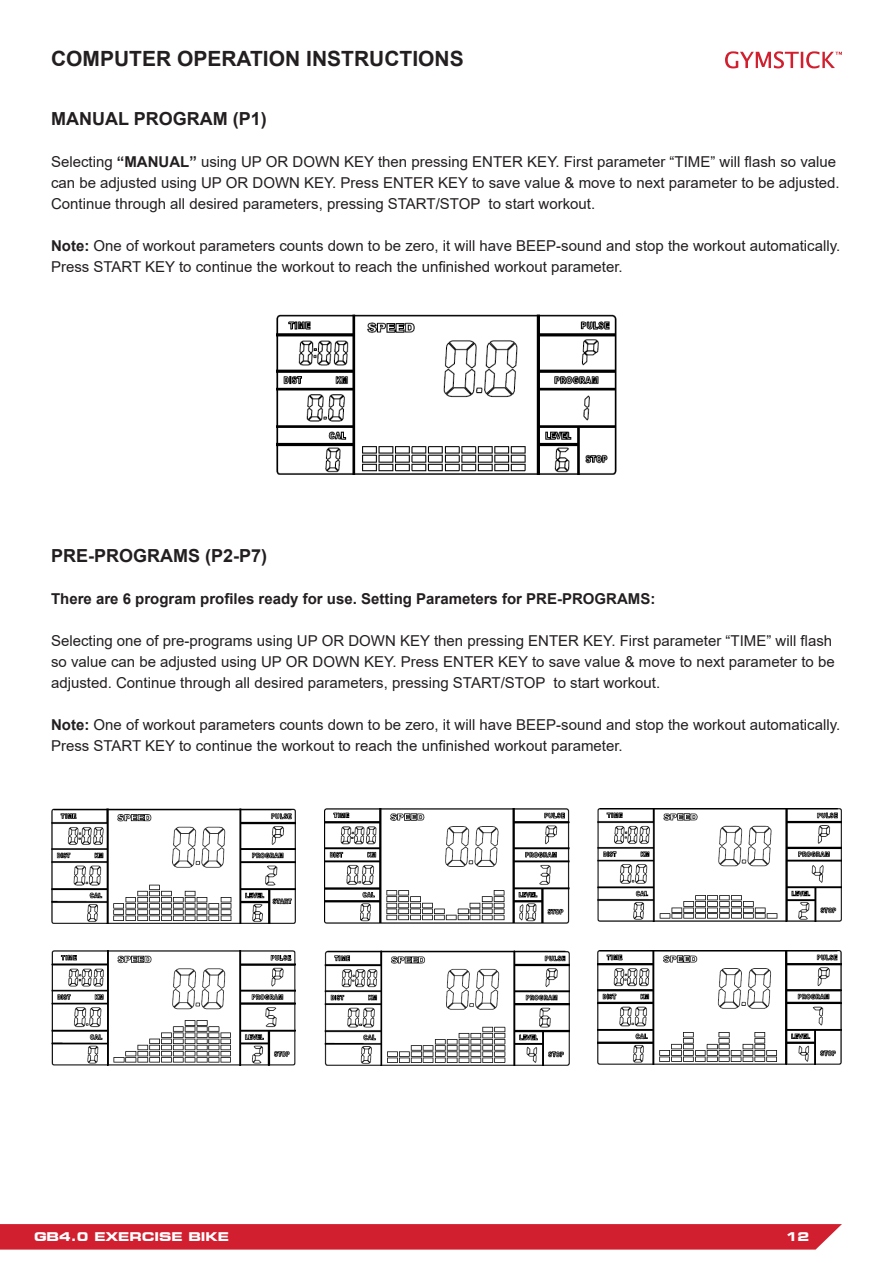
<style>
.page{position:relative;width:893px;height:1263px;background:#fff}
.page>*{position:absolute;margin:0;border:0;box-sizing:border-box;transform-origin:0 0}
.t1{font:700 21px "Arial";color:#231f20}
.页脚{font:700 18px "Arial";color:#231f20}
.页脚-2{font:15px/21px "Arial";color:#231f20}
.页脚-3{font:700 15px "Arial";color:#231f20}
.t2{font:700 expanded 12px "Square 721 BT";color:#fff}
.s1{font-weight:700}
</style>
<div class="page">
<div style="left:0;top:1224px;width:842px;height:25px;background:#d21f2f"></div>
<svg style="left:725px;top:51px;width:117px;height:17px"></svg>
<img style="left:276px;top:315px;width:341px;height:160px">
<img style="left:51px;top:808px;width:245px;height:115px">
<img style="left:324px;top:808px;width:246px;height:115px">
<img style="left:598px;top:808px;width:244px;height:113px">
<img style="left:51px;top:950px;width:245px;height:115px">
<img style="left:324px;top:950px;width:245px;height:115px">
<img style="left:598px;top:950px;width:244px;height:114px">
<p class="t1" style="left:51px;top:44px;width:414px">COMPUTER OPERATION INSTRUCTIONS</p>
<p class="页脚" style="left:51px;top:106px;width:217px">MANUAL PROGRAM (P1)</p>
<p class="页脚-2" style="left:51px;top:151px;width:790px">Selecting <span class="s1">“MANUAL”</span> using UP OR DOWN KEY then pressing ENTER KEY. First parameter “TIME” will flash so value can be adjusted using UP OR DOWN KEY. Press ENTER KEY to save value &amp; move to next parameter to be adjusted.<br>Continue through all desired parameters, pressing START/STOP to start workout.</p>
<p class="页脚-2" style="left:51px;top:235px;width:791px"><span class="s1">Note:</span> One of workout parameters counts down to be zero, it will have BEEP-sound and stop the workout automatically.<br>Press START KEY to continue the workout to reach the unfinished workout parameter.</p>
<p class="页脚" style="left:51px;top:543px;width:218px">PRE-PROGRAMS (P2-P7)</p>
<p class="页脚-3" style="left:51px;top:588px;width:606px">There are 6 program profiles ready for use. Setting Parameters for PRE-PROGRAMS:</p>
<p class="页脚-2" style="left:51px;top:630px;width:785px">Selecting one of pre-programs using UP OR DOWN KEY then pressing ENTER KEY. First parameter “TIME” will flash so value can be adjusted using UP OR DOWN KEY. Press ENTER KEY to save value &amp; move to next parameter to be adjusted. Continue through all desired parameters, pressing START/STOP to start workout.</p>
<p class="页脚-2" style="left:51px;top:714px;width:791px"><span class="s1">Note:</span> One of workout parameters counts down to be zero, it will have BEEP-sound and stop the workout automatically.<br>Press START KEY to continue the workout to reach the unfinished workout parameter.</p>
<p class="t2" style="left:34px;top:1230px;width:197px">GB4.0 EXERCISE BIKE</p>
<p class="t2" style="left:786px;top:1230px;width:25px">12</p>
</div>
